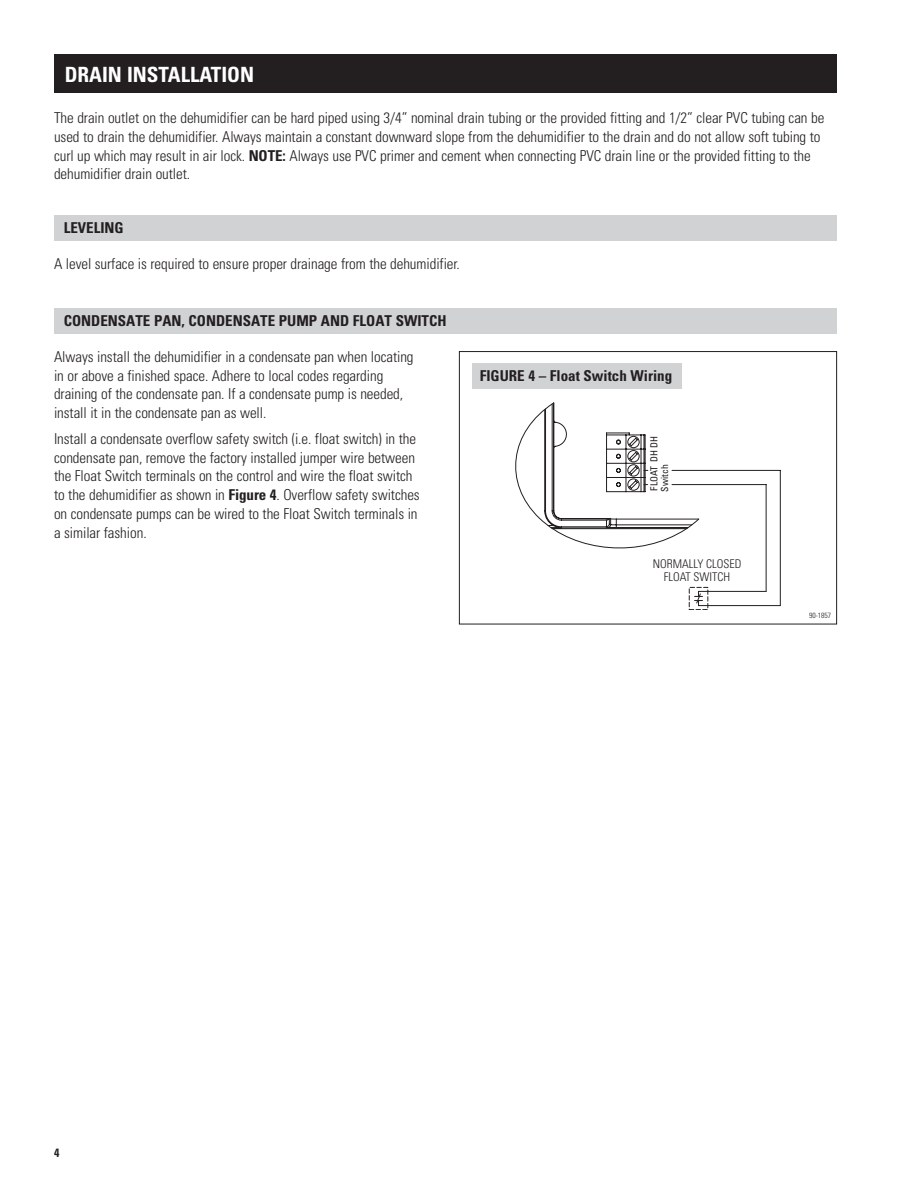
<style>
.page{position:relative;width:918px;height:1188px;background:#fff}
.page>*{position:absolute;margin:0;border:0;box-sizing:border-box;transform-origin:0 0}
.t1{font:700 condensed 21px "Univers";color:#fff}
.t2{font:300 condensed 15px/18.8px "Univers";letter-spacing:-.005em;color:#231f20}
.t3{font:700 condensed 15px "Univers";color:#231f20}
.t4{font:300 condensed 12px/13.5px "Univers";color:#231f20;text-align:center}
.t5{font:700 condensed 12px "Univers";color:#231f20}
.t6{font:condensed 9.75px/10.8px "Univers";color:#231f20}
.t7{font:300 condensed 7.5px "Univers";color:#231f20}
.s1{font-weight:700}
</style>
<div class="page">
<svg style="left:515px;top:403px;width:266px;height:203px"></svg>
<div style="left:689px;top:587px;width:19px;height:23px;border:1px dashed #231f20"></div>
<svg style="left:696px;top:593px;width:5px;height:11px"></svg>
<hr style="left:780px;top:470px;width:1px;height:136px;background:#231f20">
<hr style="left:766px;top:485px;width:1px;height:106px;background:#231f20">
<hr style="left:672px;top:484px;width:94px;height:1px;background:#231f20">
<hr style="left:672px;top:470px;width:108px;height:1px;background:#231f20">
<div style="left:459px;top:351px;width:378px;height:273px;border:1px solid #231f20"></div>
<div style="left:54px;top:54px;width:783px;height:39px;background:#231f20"></div>
<div style="left:54px;top:215px;width:783px;height:25px;background:#d1d2d4"></div>
<div style="left:54px;top:308px;width:783px;height:25px;background:#d1d2d4"></div>
<div style="left:472px;top:363px;width:209px;height:25px;background:#d1d2d4"></div>
<h1 class="t1" style="left:65px;top:61px;width:191px">DRAIN INSTALLATION</h1>
<p class="t2" style="left:54px;top:108px;width:772px">The drain outlet on the dehumidifier can be hard piped using 3/4” nominal drain tubing or the provided fitting and 1/2” clear PVC tubing can be used to drain the dehumidifier. Always maintain a constant downward slope from the dehumidifier to the drain and do not allow soft tubing to curl up which may result in air lock. <span class="s1">NOTE:</span> Always use PVC primer and cement when connecting PVC drain line or the provided fitting to the dehumidifier drain outlet.</p>
<p class="t3" style="left:64px;top:218px;width:62px">LEVELING</p>
<p class="t2" style="left:54px;top:254px;width:407px">A level surface is required to ensure proper drainage from the dehumidifier.</p>
<p class="t3" style="left:64px;top:312px;width:384px">CONDENSATE PAN, CONDENSATE PUMP AND FLOAT SWITCH</p>
<p class="t2" style="left:54px;top:347px;width:361px">Always install the dehumidifier in a condensate pan when locating in or above a finished space. Adhere to local codes regarding draining of the condensate pan. If a condensate pump is needed, install it in the condensate pan as well.</p>
<p class="t2" style="left:54px;top:429px;width:367px">Install a condensate overflow safety switch (i.e. float switch) in the condensate pan, remove the factory installed jumper wire between the Float Switch terminals on the control and wire the float switch to the dehumidifier as shown in <span class="s1">Figure 4</span>. Overflow safety switches on condensate pumps can be wired to the Float Switch terminals in a similar fashion.</p>
<p class="t3" style="left:480px;top:366px;width:194px">FIGURE 4 – Float Switch Wiring</p>
<p class="t6" style="left:648px;top:492px;width:57px;rotate:-90deg">FLOAT DH DH<br>Switch</p>
<p class="t4" style="left:653px;top:557px;width:90px">NORMALLY CLOSED<br>FLOAT SWITCH</p>
<p class="t7" style="left:809px;top:611px;width:24px">90-1857</p>
<p class="t5" style="left:54px;top:1145px;width:7px">4</p>
</div>
